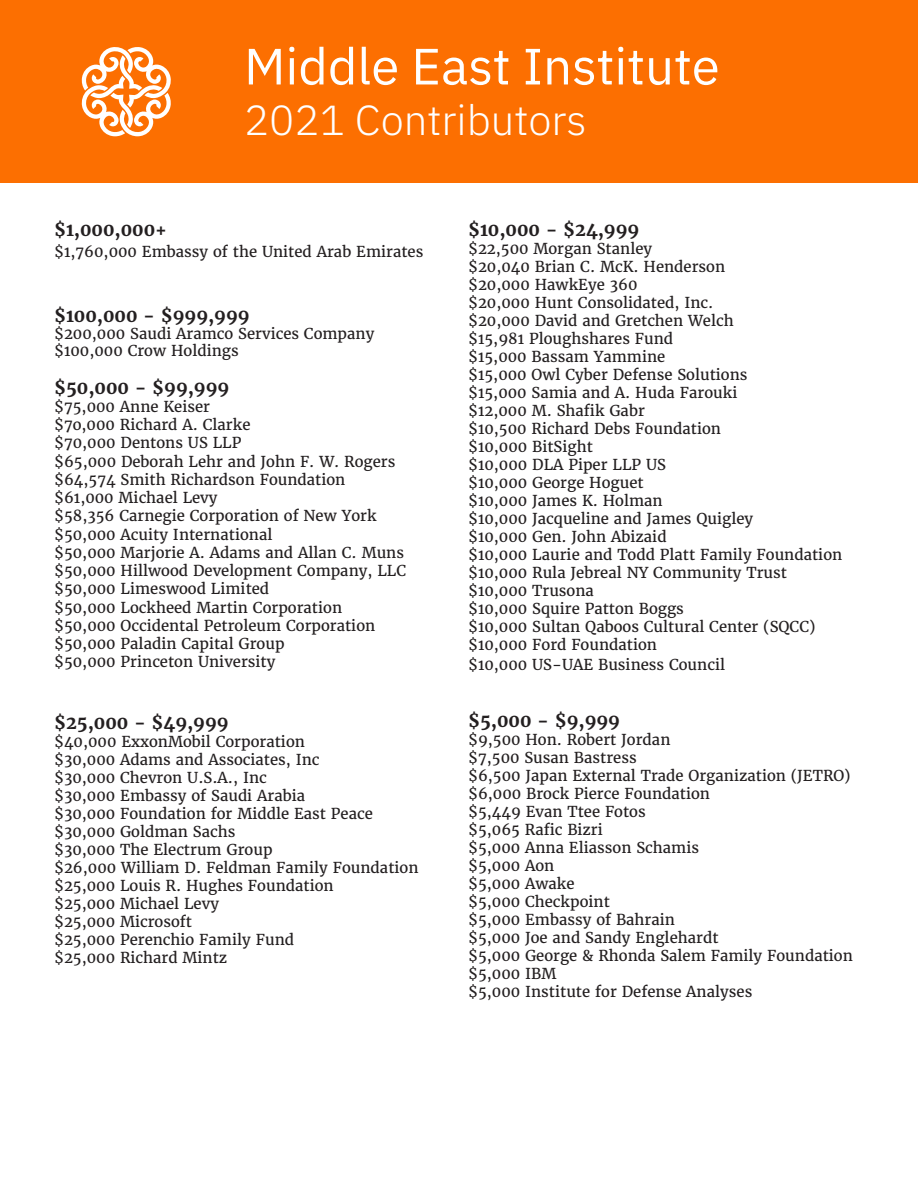
<style>
.page{position:relative;width:918px;height:1188px;background:#fff}
.page>*{position:absolute;margin:0;border:0;box-sizing:border-box;transform-origin:0 0}
.t1{font:51px "IBM Plex Sans";color:#fff}
.t2{font:300 42px "IBM Plex Sans";color:#fff}
.t3{font:700 18px "Merriweather";color:#231f20}
.t4{font:15px/18.3px "Merriweather";color:#231f20}
</style>
<div class="page">
<div style="left:0;top:0;width:918px;height:183px;background:#fc6f01"></div>
<svg style="left:82px;top:47px;width:89px;height:89px"></svg>
<p class="t1" style="left:244px;top:27px;width:477px">Middle East Institute</p>
<p class="t2" style="left:244px;top:88px;width:344px">2021 Contributors</p>
<p class="t3" style="left:54px;top:218px;width:115px">$1,000,000+</p>
<p class="t4" style="left:54px;top:243px;width:371px">$1,760,000 Embassy of the United Arab Emirates</p>
<p class="t3" style="left:54px;top:304px;width:197px">$100,000 - $999,999</p>
<p class="t4" style="left:54px;top:326px;width:322px;line-height:16.6px">$200,000 Saudi Aramco Services Company $100,000 Crow Holdings</p>
<p class="t3" style="left:54px;top:376px;width:177px">$50,000 - $99,999</p>
<p class="t4" style="left:54px;top:397px;width:354px">$75,000 Anne Keiser<br>$7o,000 Richard A. Clarke<br>$70,000 Dentons US LLP<br>$65,000 Deborah Lehr and John F. W. Rogers $64,574 Smith Richardson Foundation $61,000 Michael Levy<br>$58,356 Carnegie Corporation of New York $50,000 Acuity International<br>$50,000 Marjorie A. Adams and Allan C. Muns $50,000 Hillwood Development Company, LLC $50,000 Limeswood Limited<br>$50,000 Lockheed Martin Corporation $50,000 Occidental Petroleum Corporation $50,000 Paladin Capital Group<br>$50,000 Princeton University</p>
<p class="t3" style="left:54px;top:711px;width:176px">$25,000 - $49,999</p>
<p class="t4" style="left:54px;top:732px;width:366px">$40,000 ExxonMobil Corporation<br>$30,000 Adams and Associates, Inc<br>$30,000 Chevron U.S.A., Inc<br>$30,000 Embassy of Saudi Arabia<br>$30,000 Foundation for Middle East Peace $30,000 Goldman Sachs<br>$30,000 The Electrum Group<br>$26,000 William D. Feldman Family Foundation $25,000 Louis R. Hughes Foundation<br>$25,000 Michael Levy<br>$25,000 Microsoft<br>$25,000 Perenchio Family Fund<br>$25,000 Richard Mintz</p>
<p class="t3" style="left:468px;top:218px;width:173px">$10,000 - $24,999</p>
<p class="t4" style="left:468px;top:239px;width:186px">$22,500 Morgan Stanley</p>
<p class="t4" style="left:468px;top:257px;width:259px">$20,040 Brian C. McK. Henderson</p>
<p class="t4" style="left:468px;top:275px;width:171px">$20,000 HawkEye 360</p>
<p class="t4" style="left:468px;top:293px;width:247px">$20,000 Hunt Consolidated, Inc.</p>
<p class="t4" style="left:468px;top:311px;width:267px">$20,000 David and Gretchen Welch</p>
<p class="t4" style="left:468px;top:329px;width:207px">$15,981 Ploughshares Fund</p>
<p class="t4" style="left:468px;top:347px;width:199px">$15,000 Bassam Yammine</p>
<p class="t4" style="left:468px;top:365px;width:281px">$15,000 Owl Cyber Defense Solutions</p>
<p class="t4" style="left:468px;top:383px;width:271px">$15,000 Samia and A. Huda Farouki</p>
<p class="t4" style="left:468px;top:401px;width:178px">$12,000 M. Shafik Gabr</p>
<p class="t4" style="left:468px;top:419px;width:255px">$10,500 Richard Debs Foundation</p>
<p class="t4" style="left:468px;top:437px;width:126px">$10,000 BitSight</p>
<p class="t4" style="left:468px;top:455px;width:200px">$10,000 DLA Piper LLP US</p>
<p class="t4" style="left:468px;top:473px;width:177px">$10,000 George Hoguet</p>
<p class="t4" style="left:468px;top:491px;width:196px">$10,000 James K. Holman</p>
<p class="t4" style="left:468px;top:509px;width:287px">$10,000 Jacqueline and James Quigley</p>
<p class="t4" style="left:468px;top:527px;width:200px">$10,000 Gen. John Abizaid</p>
<p class="t4" style="left:468px;top:545px;width:376px">$10,000 Laurie and Todd Platt Family Foundation</p>
<p class="t4" style="left:468px;top:563px;width:321px">$10,000 Rula Jebreal NY Community Trust</p>
<p class="t4" style="left:468px;top:581px;width:127px">$10,000 Trusona</p>
<p class="t4" style="left:468px;top:599px;width:217px">$10,000 Squire Patton Boggs</p>
<p class="t4" style="left:468px;top:617px;width:349px">$10,000 Sultan Qaboos Cultural Center (SQCC)</p>
<p class="t4" style="left:468px;top:635px;width:191px">$10,000 Ford Foundation</p>
<p class="t4" style="left:468px;top:655px;width:259px">$10,000 US-UAE Business Council</p>
<p class="t3" style="left:468px;top:709px;width:154px">$5,000 - $9,999</p>
<p class="t4" style="left:468px;top:731px;width:204px">$9,500 Hon. Robert Jordan</p>
<p class="t4" style="left:468px;top:749px;width:170px">$7,500 Susan Bastress</p>
<p class="t4" style="left:468px;top:767px;width:384px">$6,500 Japan External Trade Organization (JETRO)</p>
<p class="t4" style="left:468px;top:785px;width:244px">$6,000 Brock Pierce Foundation</p>
<p class="t4" style="left:468px;top:803px;width:179px">$5,449 Evan Ttee Fotos</p>
<p class="t4" style="left:468px;top:821px;width:136px">$5,065 Rafic Bizri</p>
<p class="t4" style="left:468px;top:839px;width:233px">$5,000 Anna Eliasson Schamis</p>
<p class="t4" style="left:468px;top:857px;width:88px">$5,000 Aon</p>
<p class="t4" style="left:468px;top:875px;width:108px">$5,000 Awake</p>
<p class="t4" style="left:468px;top:893px;width:143px">$5,000 Checkpoint</p>
<p class="t4" style="left:468px;top:911px;width:209px">$5,000 Embassy of Bahrain</p>
<p class="t4" style="left:468px;top:929px;width:252px">$5,000 Joe and Sandy Englehardt</p>
<p class="t4" style="left:468px;top:947px;width:386px">$5,000 George &amp; Rhonda Salem Family Foundation</p>
<p class="t4" style="left:468px;top:965px;width:90px">$5,000 IBM</p>
<p class="t4" style="left:468px;top:983px;width:286px">$5,000 Institute for Defense Analyses</p>
</div>
